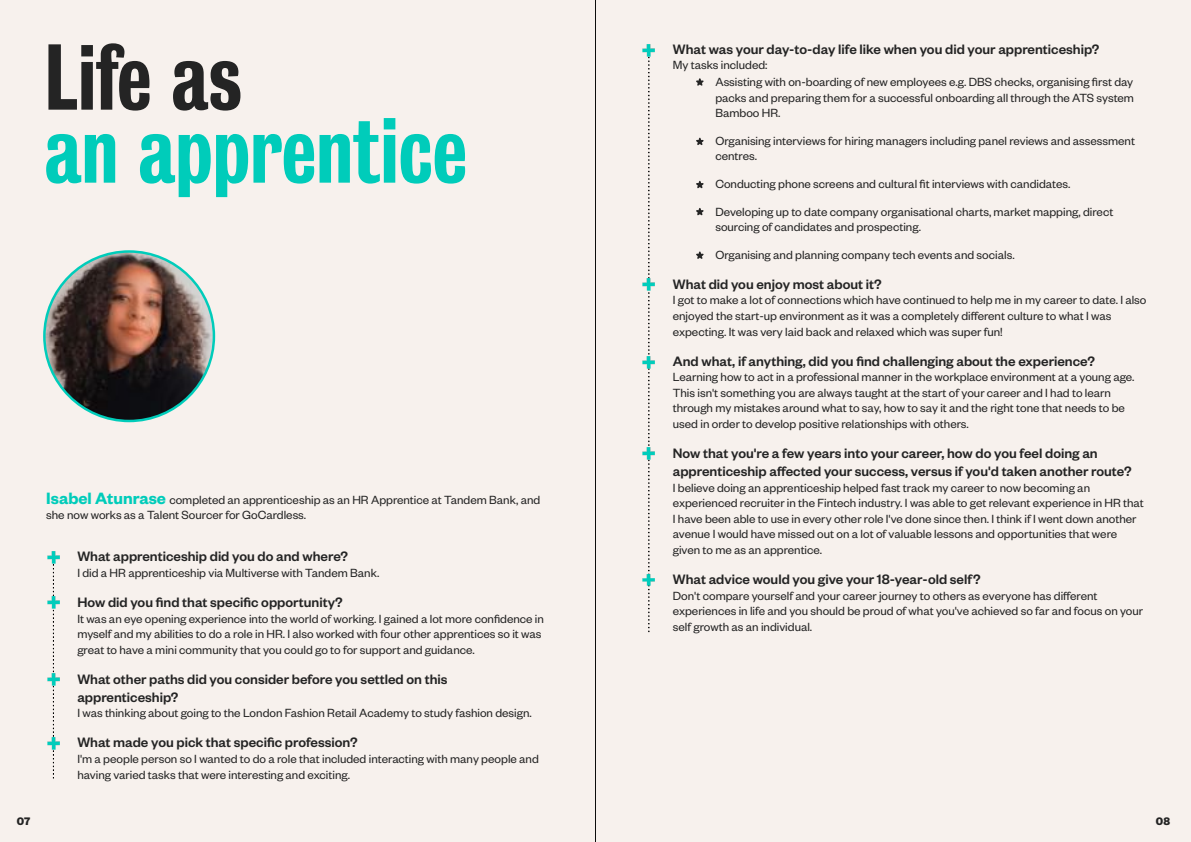
<style>
.page{position:relative;width:1191px;height:842px;background:#fff}
.page>*{position:absolute;margin:0;border:0;box-sizing:border-box;transform-origin:0 0}
.t1{font:500 85px "Bureau Grot Condensed";color:#00ccba}
.t2{font:500 85px "Bureau Grot Condensed";color:#242424}
.t3{font:500 15px/18px "Founders Grotesk";color:#242424}
.t4{font:13px/15.6px "Founders Grotesk";color:#242424}
.t5{font:700 12px "Founders Grotesk";color:#242424}
.s1{font-weight:600;font-size:18px;color:#00ccba}
</style>
<div class="page">
<div style="left:0;top:0;width:595px;height:842px;background:#f7f1ed"></div>
<img style="left:44px;top:251px;width:170px;height:170px;border-radius:50%">
<svg style="left:47px;top:551px;width:12px;height:228px"></svg>
<div style="left:595px;top:0;width:596px;height:842px;background:#f7f1ed"></div>
<svg style="left:696px;top:78px;width:7px;height:8px"></svg>
<svg style="left:696px;top:138px;width:7px;height:7px"></svg>
<svg style="left:696px;top:181px;width:7px;height:7px"></svg>
<svg style="left:696px;top:208px;width:7px;height:7px"></svg>
<svg style="left:696px;top:251px;width:7px;height:8px"></svg>
<svg style="left:643px;top:44px;width:11px;height:589px"></svg>
<hr style="left:595px;top:0;width:1px;height:842px;background:#0c0d0c">
<h1 class="t2" style="left:44px;top:28px;width:199px">Life as</h1>
<h1 class="t1" style="left:44px;top:101px;width:424px">an apprentice</h1>
<p class="t5" style="left:17px;top:813px;width:15px">07</p>
<p class="t4" style="left:46px;top:491px;width:495px"><span class="s1">Isabel Atunrase</span> completed an apprenticeship as an HR Apprentice at Tandem Bank, and she now works as a Talent Sourcer for GoCardless.</p>
<p class="t3" style="left:77px;top:547px;width:272px">What apprenticeship did you do and where?</p>
<p class="t4" style="left:77px;top:564px;width:303px">I did a HR apprenticeship via Multiverse with Tandem Bank.</p>
<p class="t3" style="left:77px;top:592px;width:267px">How did you find that specific opportunity?</p>
<p class="t4" style="left:77px;top:610px;width:468px">It was an eye opening experience into the world of working. I gained a lot more confidence in myself and my abilities to do a role in HR. I also worked with four other apprentices so it was great to have a mini community that you could go to for support and guidance.</p>
<p class="t3" style="left:77px;top:669px;width:372px">What other paths did you consider before you settled on this apprenticeship?</p>
<p class="t4" style="left:77px;top:705px;width:456px">I was thinking about going to the London Fashion Retail Academy to study fashion design.</p>
<p class="t3" style="left:77px;top:733px;width:282px">What made you pick that specific profession?</p>
<p class="t4" style="left:77px;top:750px;width:463px">I'm a people person so I wanted to do a role that included interacting with many people and having varied tasks that were interesting and exciting.</p>
<p class="t3" style="left:673px;top:39px;width:428px">What was your day-to-day life like when you did your apprenticeship?</p>
<p class="t4" style="left:673px;top:57px;width:96px">My tasks included:</p>
<p class="t4" style="left:715px;top:73px;width:420px;text-align:justify;text-indent:-18px">• Assisting with on-boarding of new employees e.g. DBS checks, organising first day packs and preparing them for a successful onboarding all through the ATS system Bamboo HR.</p>
<p class="t4" style="left:715px;top:132px;width:421px;text-indent:-18px">• Organising interviews for hiring managers including panel reviews and assessment centres.</p>
<p class="t4" style="left:697px;top:175px;width:375px">• Conducting phone screens and cultural fit interviews with candidates.</p>
<p class="t4" style="left:715px;top:203px;width:399px;text-indent:-18px">• Developing up to date company organisational charts, market mapping, direct sourcing of candidates and prospecting.</p>
<p class="t4" style="left:697px;top:246px;width:319px">• Organising and planning company tech events and socials.</p>
<p class="t3" style="left:673px;top:274px;width:210px">What did you enjoy most about it?</p>
<p class="t4" style="left:673px;top:292px;width:475px">I got to make a lot of connections which have continued to help me in my career to date. I also enjoyed the start-up environment as it was a completely different culture to what I was expecting. It was very laid back and relaxed which was super fun!</p>
<p class="t3" style="left:673px;top:351px;width:424px">And what, if anything, did you find challenging about the experience?</p>
<p class="t4" style="left:673px;top:369px;width:463px">Learning how to act in a professional manner in the workplace environment at a young age.<br>This isn't something you are always taught at the start of your career and I had to learn through my mistakes around what to say, how to say it and the right tone that needs to be used in order to develop positive relationships with others.</p>
<p class="t3" style="left:673px;top:443px;width:460px">Now that you're a few years into your career, how do you feel doing an apprenticeship affected your success, versus if you'd taken another route?</p>
<p class="t4" style="left:673px;top:479px;width:472px">I believe doing an apprenticeship helped fast track my career to now becoming an experienced recruiter in the Fintech industry. I was able to get relevant experience in HR that I have been able to use in every other role I've done since then. I think if I went down another avenue I would have missed out on a lot of valuable lessons and opportunities that were given to me as an apprentice.</p>
<p class="t3" style="left:673px;top:569px;width:309px">What advice would you give your 18-year-old self?</p>
<p class="t4" style="left:673px;top:587px;width:472px">Don't compare yourself and your career journey to others as everyone has different experiences in life and you should be proud of what you've achieved so far and focus on your self growth as an individual.</p>
<p class="t5" style="left:1155px;top:813px;width:16px">08</p>
</div>
